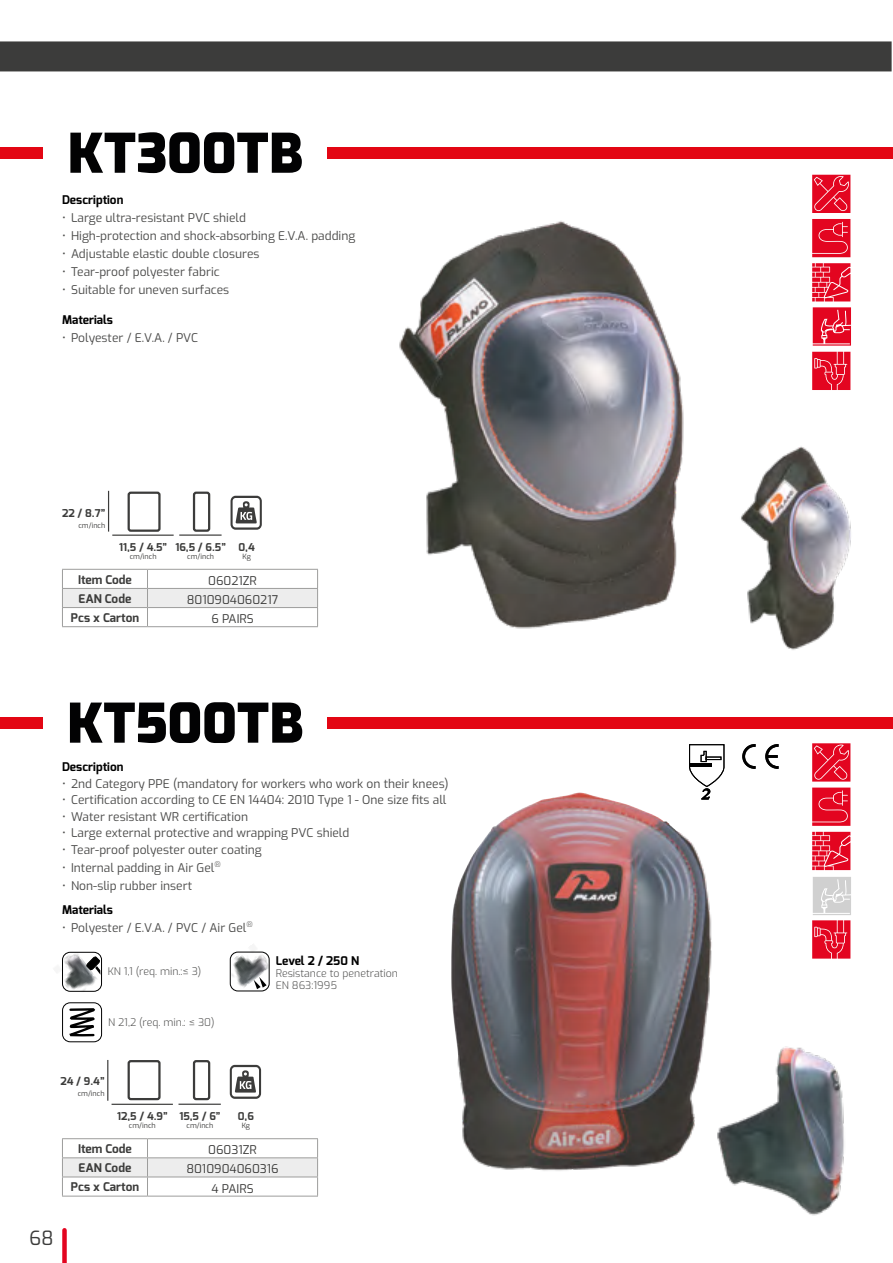
<style>
.page{position:relative;width:893px;height:1263px;background:#fff}
.page>*{position:absolute;margin:0;border:0;box-sizing:border-box;transform-origin:0 0}
.t1{font:900 54px "Exo";color:#020203}
.t2{font:19.5px "Exo";color:#3c3c3b}
.t3{font:12px "Exo";color:#4a4a49}
.t4{font:12px "Exo";color:#3c3c3b}
.t5{font:700 12px "Exo";color:#000}
.t6{font:700 12px "Exo";color:#3c3c3b}
.t7{font:700 10.8px "Exo";color:#3c3c3b}
.t8{font:300 10.5px/12px "Exo";color:#4a4a49}
.t9{font:7.2px "Exo";color:#3c3c3b}
</style>
<div class="page">
<div style="left:0;top:717px;width:43px;height:11px;background:#e30613"></div>
<div style="left:0;top:147px;width:43px;height:12px;background:#e30613"></div>
<svg style="left:231px;top:496px;width:31px;height:34px"></svg>
<div style="left:128px;top:492px;width:33px;height:40px;border:2px solid #3c3c3b;border-radius:2px"></div>
<div style="left:193px;top:492px;width:17px;height:40px;border:2px solid #3c3c3b;border-radius:2px"></div>
<svg style="left:230px;top:1065px;width:31px;height:34px"></svg>
<div style="left:128px;top:1060px;width:33px;height:40px;border:2px solid #3c3c3b;border-radius:2px"></div>
<div style="left:193px;top:1060px;width:17px;height:40px;border:2px solid #3c3c3b;border-radius:2px"></div>
<div style="left:327px;top:147px;width:566px;height:11px;background:#e30613"></div>
<div style="left:327px;top:717px;width:566px;height:11px;background:#e30613"></div>
<svg style="left:812px;top:175px;width:38px;height:38px"></svg>
<svg style="left:812px;top:219px;width:38px;height:38px"></svg>
<svg style="left:812px;top:352px;width:38px;height:38px"></svg>
<svg style="left:812px;top:263px;width:38px;height:38px"></svg>
<svg style="left:812px;top:743px;width:38px;height:38px"></svg>
<svg style="left:812px;top:787px;width:38px;height:39px"></svg>
<svg style="left:812px;top:832px;width:38px;height:38px"></svg>
<svg style="left:813px;top:307px;width:38px;height:39px"></svg>
<svg style="left:812px;top:877px;width:39px;height:82px;background:#e18691"></svg>
<img style="left:399px;top:221px;width:285px;height:407px">
<img style="left:451px;top:792px;width:261px;height:379px">
<img style="left:741px;top:446px;width:110px;height:204px">
<img style="left:711px;top:1035px;width:133px;height:181px">
<img style="left:229px;top:953px;width:39px;height:37px">
<img style="left:62px;top:951px;width:37px;height:39px">
<hr style="left:62px;top:569px;width:85px;height:1px;background:#9d9d9c">
<hr style="left:147px;top:569px;width:171px;height:1px;background:#9d9d9c">
<svg style="left:62px;top:570px;width:256px;height:56px"></svg>
<hr style="left:62px;top:626px;width:85px;height:1px;background:#9d9d9c">
<hr style="left:147px;top:626px;width:171px;height:1px;background:#9d9d9c">
<hr style="left:107px;top:1060px;width:1px;height:41px;background:#3c3c3b">
<hr style="left:112px;top:1104px;width:61px;height:1px;background:#3c3c3b">
<hr style="left:179px;top:1103px;width:42px;height:2px;background:#3c3c3b">
<hr style="left:62px;top:1138px;width:85px;height:1px;background:#9d9d9c">
<hr style="left:147px;top:1138px;width:171px;height:1px;background:#9d9d9c">
<svg style="left:62px;top:1139px;width:256px;height:57px"></svg>
<hr style="left:62px;top:1196px;width:85px;height:1px;background:#9d9d9c">
<hr style="left:147px;top:1196px;width:171px;height:1px;background:#9d9d9c">
<hr style="left:108px;top:491px;width:1px;height:41px;background:#3c3c3b">
<hr style="left:112px;top:534px;width:62px;height:2px;background:#3c3c3b">
<hr style="left:179px;top:534px;width:43px;height:2px;background:#3c3c3b">
<svg style="left:742px;top:744px;width:14px;height:25px"></svg>
<svg style="left:765px;top:744px;width:14px;height:25px"></svg>
<svg style="left:254px;top:977px;width:13px;height:12px"></svg>
<div style="left:230px;top:951px;width:40px;height:40px;border:1px solid #000;border-radius:8px"></div>
<svg style="left:86px;top:956px;width:14px;height:19px"></svg>
<div style="left:62px;top:952px;width:40px;height:40px;border:1px solid #000;border-radius:8px"></div>
<div style="left:62px;top:1002px;width:40px;height:40px;border:1px solid #000;border-radius:8px"></div>
<svg style="left:69px;top:1008px;width:27px;height:29px"></svg>
<svg style="left:688px;top:744px;width:37px;height:55px"></svg>
<div style="left:62px;top:1230px;width:5px;height:33px;background:#e30520"></div>
<div style="left:0;top:41px;width:892px;height:30px;background:#3c3c3b"></div>
<h1 class="t1" style="left:67px;top:112px;width:238px">KT300TB</h1>
<p class="t5" style="left:62px;top:192px;width:63px">Description</p>
<p class="t3" style="left:62px;top:209px;width:185px">• Large ultra-resistant PVC shield</p>
<p class="t3" style="left:62px;top:227px;width:295px">• High-protection and shock-absorbing E.V.A. padding</p>
<p class="t3" style="left:62px;top:245px;width:199px">• Adjustable elastic double closures</p>
<p class="t3" style="left:62px;top:263px;width:159px">• Tear-proof polyester fabric</p>
<p class="t3" style="left:62px;top:281px;width:169px">• Suitable for uneven surfaces</p>
<p class="t5" style="left:62px;top:312px;width:52px">Materials</p>
<p class="t3" style="left:62px;top:329px;width:138px">• Polyester / E.V.A. / PVC</p>
<p class="t7" style="left:62px;top:506px;width:45px">22 / 8.7”</p>
<p class="t9" style="left:78px;top:520px;width:28px">cm/inch</p>
<p class="t7" style="left:119px;top:540px;width:50px">11,5 / 4.5”</p>
<p class="t9" style="left:130px;top:551px;width:28px">cm/inch</p>
<p class="t7" style="left:175px;top:540px;width:52px">16,5 / 6.5”</p>
<p class="t9" style="left:187px;top:551px;width:28px">cm/inch</p>
<p class="t7" style="left:238px;top:540px;width:18px">0,4</p>
<p class="t9" style="left:242px;top:551px;width:10px">Kg</p>
<p class="t6" style="left:78px;top:572px;width:55px">Item Code</p>
<p class="t4" style="left:208px;top:572px;width:50px">06021ZR</p>
<p class="t6" style="left:79px;top:591px;width:54px">EAN Code</p>
<p class="t4" style="left:187px;top:591px;width:93px">8010904060217</p>
<p class="t6" style="left:71px;top:610px;width:70px">Pcs x Carton</p>
<p class="t4" style="left:211px;top:610px;width:44px">6 PAIRS</p>
<h1 class="t1" style="left:67px;top:681px;width:239px">KT500TB</h1>
<p class="t5" style="left:62px;top:759px;width:63px">Description</p>
<p class="t3" style="left:62px;top:774px;width:388px">• 2nd Category PPE (mandatory for workers who work on their knees)</p>
<p class="t3" style="left:62px;top:791px;width:386px">• Certification according to CE EN 14404: 2010 Type 1 - One size fits all</p>
<p class="t3" style="left:62px;top:807px;width:187px">• Water resistant WR certification</p>
<p class="t3" style="left:62px;top:824px;width:289px">• Large external protective and wrapping PVC shield</p>
<p class="t3" style="left:62px;top:840px;width:201px">• Tear-proof polyester outer coating</p>
<p class="t3" style="left:62px;top:858px;width:160px">• Internal padding in Air Gel<sup>®</sup></p>
<p class="t3" style="left:62px;top:876px;width:132px">• Non-slip rubber insert</p>
<p class="t5" style="left:62px;top:902px;width:52px">Materials</p>
<p class="t3" style="left:62px;top:918px;width:192px">• Polyester / E.V.A. / PVC / Air Gel<sup>®</sup></p>
<p class="t8" style="left:108px;top:965px;width:95px">KN 1,1 (req. min.:≤ 3)</p>
<p class="t8" style="left:108px;top:1015px;width:108px">N 21,2 (req. min.: ≤ 30)</p>
<p class="t5" style="left:276px;top:953px;width:85px">Level 2 / 250 N</p>
<p class="t8" style="left:276px;top:967px;width:124px">Resistance to penetration<br>EN 863:1995</p>
<p class="t7" style="left:61px;top:1074px;width:46px">24 / 9.4”</p>
<p class="t9" style="left:78px;top:1088px;width:28px">cm/inch</p>
<p class="t7" style="left:117px;top:1109px;width:52px">12,5 / 4.9”</p>
<p class="t9" style="left:129px;top:1120px;width:28px">cm/inch</p>
<p class="t7" style="left:179px;top:1109px;width:43px">15,5 / 6”</p>
<p class="t9" style="left:186px;top:1120px;width:28px">cm/inch</p>
<p class="t7" style="left:238px;top:1109px;width:18px">0,6</p>
<p class="t9" style="left:242px;top:1120px;width:10px">Kg</p>
<p class="t6" style="left:78px;top:1141px;width:55px">Item Code</p>
<p class="t4" style="left:208px;top:1141px;width:50px">06031ZR</p>
<p class="t6" style="left:79px;top:1160px;width:54px">EAN Code</p>
<p class="t4" style="left:186px;top:1160px;width:94px">8010904060316</p>
<p class="t6" style="left:71px;top:1179px;width:70px">Pcs x Carton</p>
<p class="t4" style="left:211px;top:1179px;width:44px">4 PAIRS</p>
<h2 class="t2" style="left:29px;top:1223px;width:26px">68</h2>
</div>
